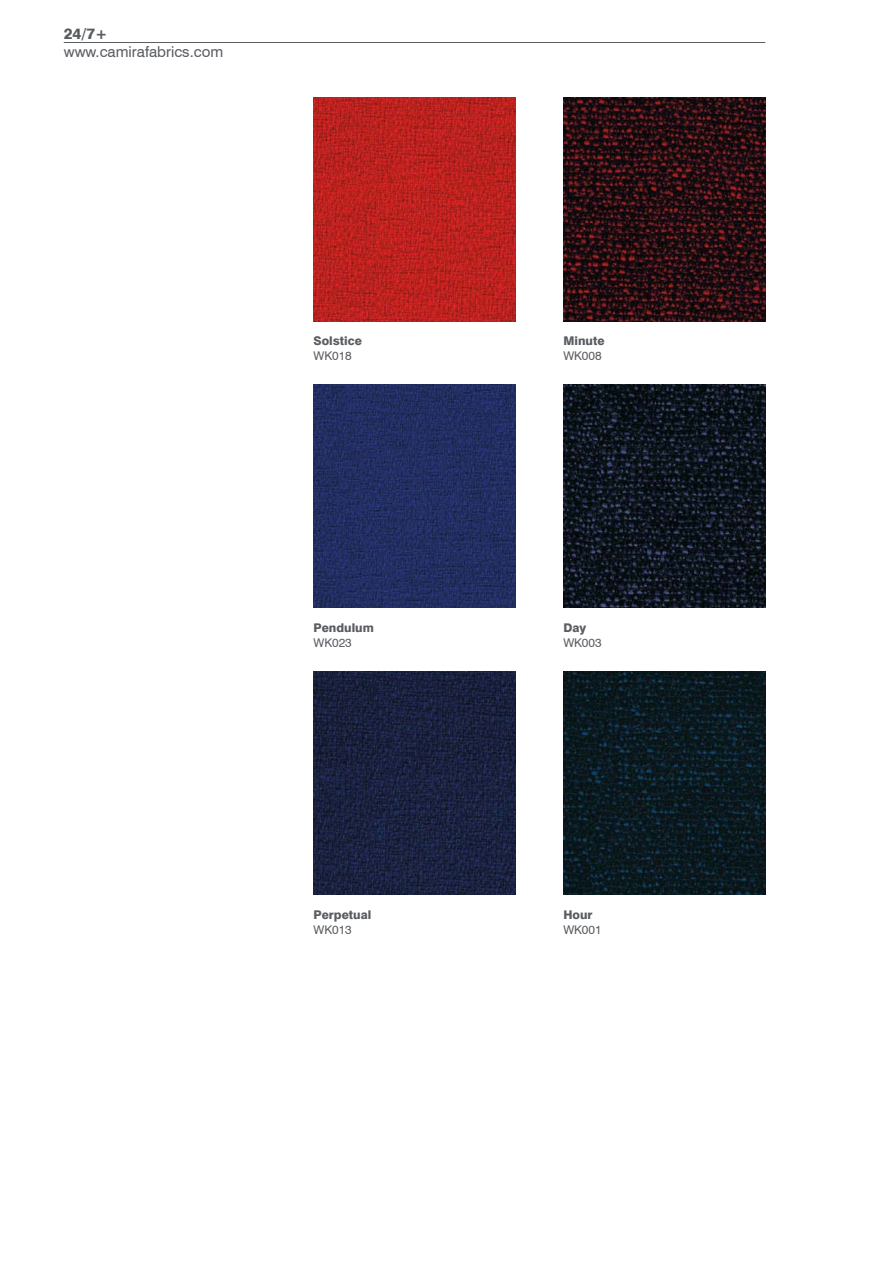
<style>
.page{position:relative;width:893px;height:1263px;background:#fff}
.page>*{position:absolute;margin:0;border:0;box-sizing:border-box;transform-origin:0 0}
.t1{font:15px "Swiss 721 BT";color:#595c61}
.t2{font:800 15px "Swiss 721 BT";color:#595c61}
.t3{font:800 12px "Swiss 721 BT";color:#595c61}
.t4{font:12px "Swiss 721 BT";color:#595c61}
</style>
<div class="page">
<img style="left:314px;top:98px;width:202px;height:223px">
<img style="left:563px;top:98px;width:202px;height:223px">
<img style="left:314px;top:385px;width:202px;height:223px">
<img style="left:563px;top:385px;width:202px;height:223px">
<img style="left:314px;top:671px;width:202px;height:224px">
<img style="left:563px;top:671px;width:202px;height:224px">
<hr style="left:64px;top:42px;width:701px;height:1px;background:#595c61">
<p class="t2" style="left:64px;top:25px;width:46px">24/7+</p>
<p class="t1" style="left:64px;top:42px;width:161px">www.camirafabrics.com</p>
<p class="t3" style="left:314px;top:333px;width:50px">Solstice</p>
<p class="t4" style="left:314px;top:348px;width:40px">WK018</p>
<p class="t3" style="left:314px;top:620px;width:62px">Pendulum</p>
<p class="t4" style="left:314px;top:635px;width:40px">WK023</p>
<p class="t3" style="left:314px;top:907px;width:59px">Perpetual</p>
<p class="t4" style="left:314px;top:922px;width:40px">WK013</p>
<p class="t3" style="left:563px;top:333px;width:43px">Minute</p>
<p class="t4" style="left:563px;top:348px;width:40px">WK008</p>
<p class="t3" style="left:563px;top:620px;width:24px">Day</p>
<p class="t4" style="left:563px;top:635px;width:40px">WK003</p>
<p class="t3" style="left:563px;top:907px;width:31px">Hour</p>
<p class="t4" style="left:563px;top:922px;width:40px">WK001</p>
</div>
